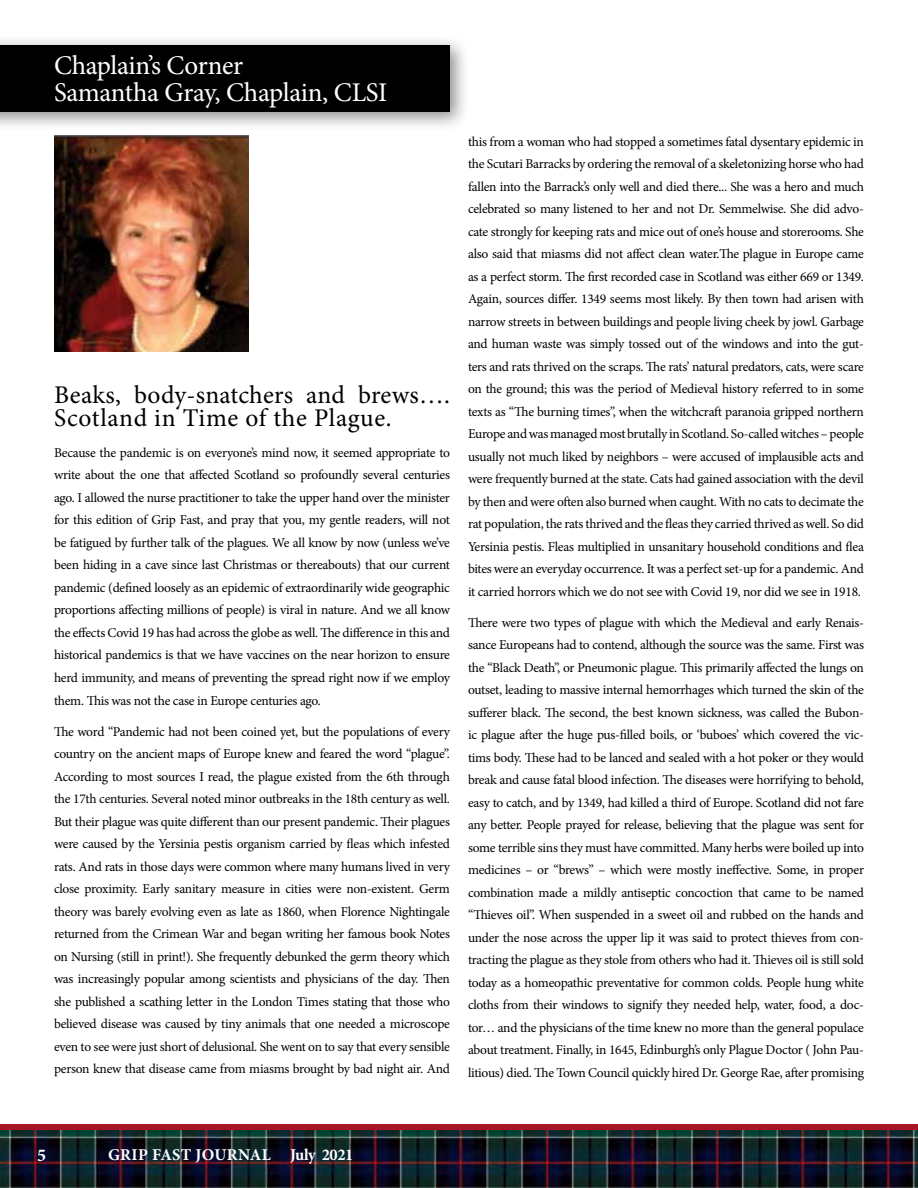
<style>
.page{position:relative;width:918px;height:1188px;background:#fff}
.page>*{position:absolute;margin:0;border:0;box-sizing:border-box;transform-origin:0 0}
.t1{font:27px/27px "Minion Pro";letter-spacing:-.015em;color:#fff}
.t2{font:25.5px/22.5px "Minion Pro";letter-spacing:.015em;color:#000}
.t3{font:700 18px "Minion Pro";color:#fff}
.t4{font:700 16.5px "Minion Pro";letter-spacing:.01em;color:#fff}
.t5{font:13.5px/22.5px "Minion Pro";letter-spacing:-.02em;color:#000;text-align:justify}
</style>
<div class="page">
<img style="left:0;top:1130px;width:144px;height:58px">
<img style="left:144px;top:1130px;width:170px;height:58px">
<img style="left:314px;top:1130px;width:171px;height:58px">
<img style="left:485px;top:1130px;width:170px;height:58px">
<img style="left:655px;top:1130px;width:171px;height:58px">
<img style="left:826px;top:1130px;width:92px;height:58px">
<div style="left:0;top:1124px;width:918px;height:6px;background:#a51724"></div>
<div style="left:0;top:34px;width:470px;height:98px;background:#000;opacity:.45"></div>
<div style="left:0;top:45px;width:450px;height:67px;background:#000"></div>
<img style="left:54px;top:136px;width:194px;height:215px">
<h1 class="t1" style="left:54px;top:52px;width:335px">Chaplain’s Corner<br>Samantha Gray, Chaplain, CLSI</h1>
<h2 class="t2" style="left:54px;top:384px;width:397px">Beaks, body-snatchers and brews….<br>Scotland in Time of the Plague.</h2>
<p class="t5" style="left:54px;top:441px;width:398px">Because the pandemic is on everyone’s mind now, it seemed appropriate to write about the one that affected Scotland so profoundly several centuries ago. I allowed the nurse practitioner to take the upper hand over the minister for this edition of Grip Fast, and pray that you, my gentle readers, will not be fatigued by further talk of the plagues. We all know by now (unless we’ve been hiding in a cave since last Christmas or thereabouts) that our current pandemic (defined loosely as an epidemic of extraordinarily wide geographic proportions affecting millions of people) is viral in nature. And we all know the effects Covid 19 has had across the globe as well. The difference in this and historical pandemics is that we have vaccines on the near horizon to ensure herd immunity, and means of preventing the spread right now if we employ them. This was not the case in Europe centuries ago.</p>
<p class="t5" style="left:54px;top:720px;width:398px">The word “Pandemic had not been coined yet, but the populations of every country on the ancient maps of Europe knew and feared the word “plague”.<br>According to most sources I read, the plague existed from the 6th through the 17th centuries. Several noted minor outbreaks in the 18th century as well.<br>But their plague was quite different than our present pandemic. Their plagues were caused by the Yersinia pestis organism carried by fleas which infested rats. And rats in those days were common where many humans lived in very close proximity. Early sanitary measure in cities were non-existent. Germ theory was barely evolving even as late as 1860, when Florence Nightingale returned from the Crimean War and began writing her famous book Notes on Nursing (still in print!). She frequently debunked the germ theory which was increasingly popular among scientists and physicians of the day. Then she published a scathing letter in the London Times stating that those who believed disease was caused by tiny animals that one needed a microscope even to see were just short of delusional. She went on to say that every sensible person knew that disease came from miasms brought by bad night air. And</p>
<p class="t5" style="left:468px;top:130px;width:398px">this from a woman who had stopped a sometimes fatal dysentary epidemic in the Scutari Barracks by ordering the removal of a skeletonizing horse who had fallen into the Barrack’s only well and died there... She was a hero and much celebrated so many listened to her and not Dr. Semmelwise. She did advo&shy;cate strongly for keeping rats and mice out of one’s house and storerooms. She also said that miasms did not affect clean water.The plague in Europe came as a perfect storm. The first recorded case in Scotland was either 669 or 1349.<br>Again, sources differ. 1349 seems most likely. By then town had arisen with narrow streets in between buildings and people living cheek by jowl. Garbage and human waste was simply tossed out of the windows and into the gut&shy;ters and rats thrived on the scraps. The rats’ natural predators, cats, were scare on the ground; this was the period of Medieval history referred to in some texts as “The burning times”, when the witchcraft paranoia gripped northern Europe and was managed most brutally in Scotland. So-called witches – people usually not much liked by neighbors – were accused of implausible acts and were frequently burned at the state. Cats had gained association with the devil by then and were often also burned when caught. With no cats to decimate the rat population, the rats thrived and the fleas they carried thrived as well. So did Yersinia pestis. Fleas multiplied in unsanitary household conditions and flea bites were an everyday occurrence. It was a perfect set-up for a pandemic. And it carried horrors which we do not see with Covid 19, nor did we see in 1918.</p>
<p class="t5" style="left:468px;top:611px;width:398px">There were two types of plague with which the Medieval and early Renais&shy;sance Europeans had to contend, although the source was the same. First was the “Black Death”, or Pneumonic plague. This primarily affected the lungs on outset, leading to massive internal hemorrhages which turned the skin of the sufferer black. The second, the best known sickness, was called the Bubon&shy;ic plague after the huge pus-filled boils, or ‘buboes’ which covered the vic&shy;tims body. These had to be lanced and sealed with a hot poker or they would break and cause fatal blood infection. The diseases were horrifying to behold, easy to catch, and by 1349, had killed a third of Europe. Scotland did not fare any better. People prayed for release, believing that the plague was sent for some terrible sins they must have committed. Many herbs were boiled up into medicines – or “brews” – which were mostly ineffective. Some, in proper combination made a mildly antiseptic concoction that came to be named “Thieves oil”. When suspended in a sweet oil and rubbed on the hands and under the nose across the upper lip it was said to protect thieves from con&shy;tracting the plague as they stole from others who had it. Thieves oil is still sold today as a homeopathic preventative for common colds. People hung white cloths from their windows to signify they needed help, water, food, a doc&shy;tor… and the physicians of the time knew no more than the general populace about treatment. Finally, in 1645, Edinburgh’s only Plague Doctor ( John Pau&shy;litious) died. The Town Council quickly hired Dr. George Rae, after promising</p>
<h3 class="t3" style="left:37px;top:1143px;width:10px">5</h3>
<p class="t4" style="left:108px;top:1143px;width:247px">GRIP FAST JOURNAL July 2021</p>
</div>
